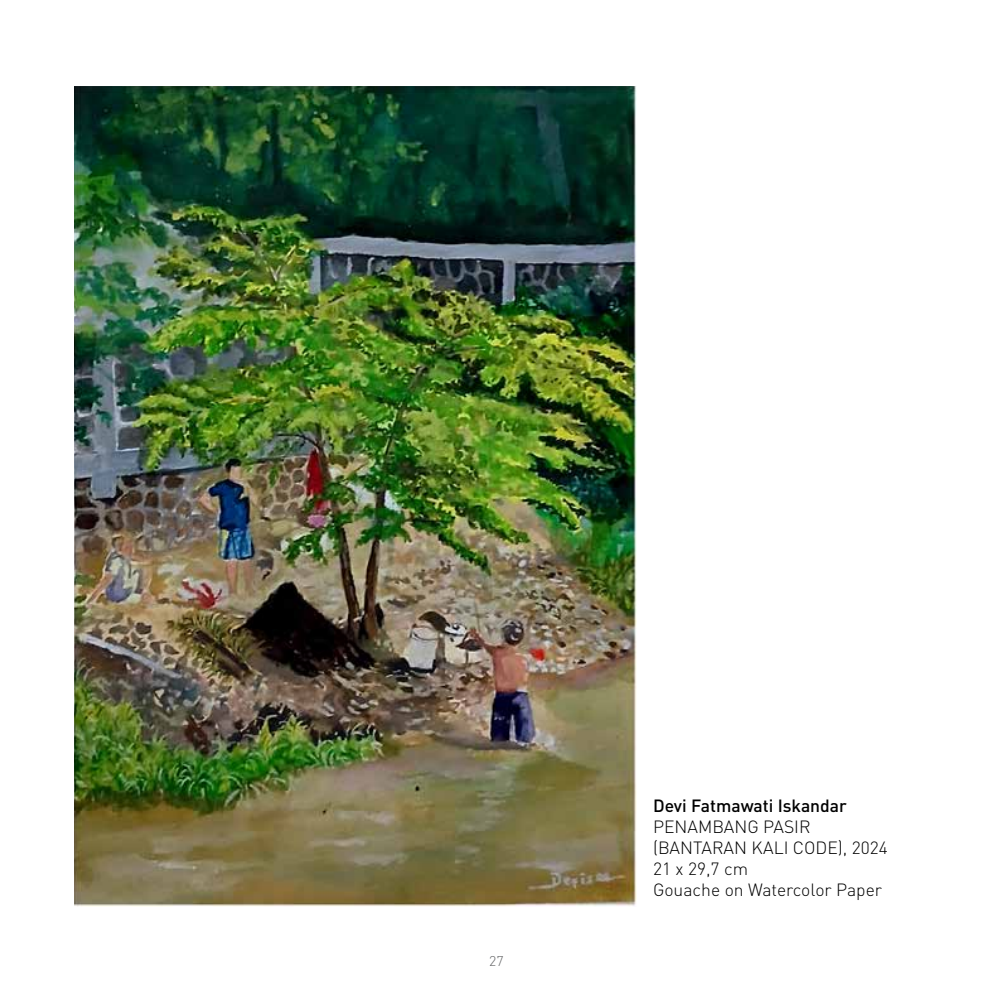
<style>
.page{position:relative;width:993px;height:993px;background:#fff}
.page>*{position:absolute;margin:0;border:0;box-sizing:border-box;transform-origin:0 0}
.t1{font:300 17.5px/21px "DIN Pro";color:#000}
.t2{font:500 17.5px "DIN Pro";color:#000}
.t3{font:300 14px "DIN Pro";color:#636466}
</style>
<div class="page">
<img style="left:74px;top:87px;width:562px;height:818px">
<p class="t3" style="left:489px;top:949px;width:16px">27</p>
<p class="t2" style="left:652px;top:791px;width:195px">Devi Fatmawati Iskandar</p>
<p class="t1" style="left:652px;top:814px;width:236px">PENAMBANG PASIR (BANTARAN KALI CODE), 2024<br>21 x 29,7 cm<br>Gouache on Watercolor Paper</p>
</div>
